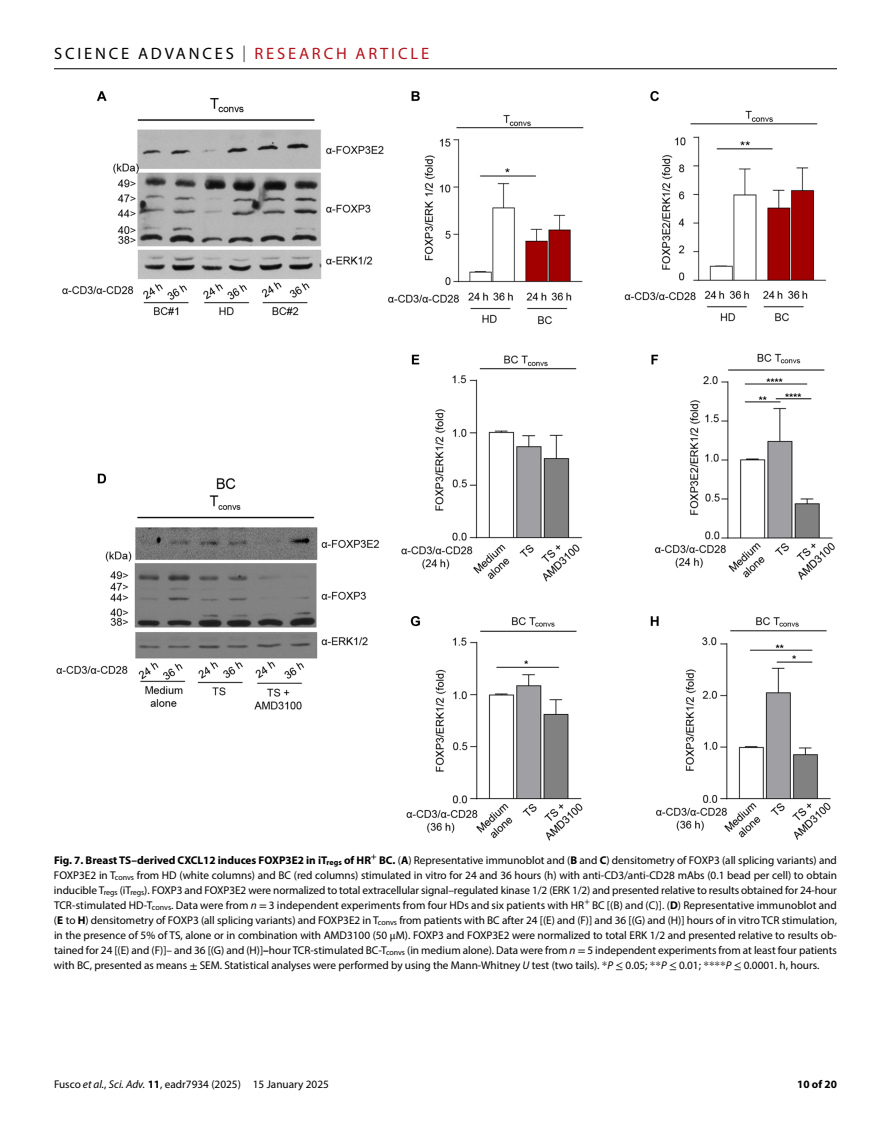
<style>
.page{position:relative;width:891px;height:1134px;background:#fff}
.page>*{position:absolute;margin:0;border:0;box-sizing:border-box;transform-origin:0 0}
.t1{font:16.5px "Myriad Pro";letter-spacing:.17em;color:#000}
.t2{font:11.25px/15px "Myriad Pro";color:#000;text-align:justify}
.t3{font:700 11.25px "Myriad Pro";color:#000}
.s1{font-weight:300}
.s2{color:#b5121b}
.s3{font-weight:700}
.s4{font-style:italic}
.s5{font-family:"STIX"}
</style>
<div class="page">
<hr style="left:54px;top:68px;width:783px;height:1px;background:#000">
<img style="left:56px;top:91px;width:779px;height:750px">
<h1 class="t1" style="left:54px;top:44px;width:376px">Science Adva nces <span class="s1">|</span> <span class="s2">Resear ch Ar ticle</span></h1>
<p class="t2" style="left:54px;top:852px;width:785px"><span class="s3">Fig. 7. Breast TS–derived CXCL12 induces FOXP3E2 in iT</span><sub>regs</sub> <span class="s3">of HR</span><sup>+</sup> <span class="s3">BC.</span> (<span class="s3">A</span>) Representative immunoblot and (<span class="s3">B</span> and <span class="s3">C</span>) densitometry of FOXP3 (all splicing variants) and FOXP3E2 in T<sub>convs</sub> from HD (white columns) and BC (red columns) stimulated in vitro for 24 and 36 hours (h) with anti--CD3/anti--CD28 mAbs (0.1 bead per cell) to obtain inducible T<sub>regs</sub> (iT<sub>regs</sub>). FOXP3 and FOXP3E2 were normalized to total extracellular signal–regulated kinase 1/2 (ERK 1/2) and presented relative to results obtained for 24-hour TCR-stimulated HD--T<sub>convs</sub>. Data were from <span class="s4">n</span> <span class="s5">=</span> 3 independent experiments from four HDs and six patients with HR<sup>+</sup> BC [(B) and (C)]. (<span class="s3">D</span>) Representative immunoblot and (<span class="s3">E</span> to <span class="s3">H</span>) densitometry of FOXP3 (all splicing variants) and FOXP3E2 in T<sub>convs</sub> from patients with BC after 24 [(E) and (F)] and 36 [(G) and (H)] hours of in vitro TCR stimulation, in the presence of 5% of TS, alone or in combination with AMD3100 (50 <span class="s5">μ</span>M). FOXP3 and FOXP3E2 were normalized to total ERK 1/2 and presented relative to results ob&shy;tained for 24 [(E) and (F)]– and 36 [(G) and (H)]<span class="s3">–</span>hour TCR-stimulated BC--T<sub>convs</sub> (in medium alone). Data were from <span class="s4">n</span> <span class="s5">=</span> 5 independent experiments from at least four patients with BC, presented as means <span class="s5">±</span> SEM. Statistical analyses were performed by using the Mann-Whitney <span class="s4">U</span> test (two tails). <span class="s5">*</span><span class="s4">P</span> <span class="s5">≤</span> 0.05; <span class="s5">**</span><span class="s4">P</span> <span class="s5">≤</span> 0.01; <span class="s5">****</span><span class="s4">P</span> <span class="s5">≤</span> 0.0001. h, hours.</p>
<p class="t2" style="left:54px;top:1076px;width:276px">Fusco <span class="s4">et al.</span>, <span class="s4">Sci. Adv.</span> <span class="s3">11</span>, eadr7934 (2025) 15 January 2025</p>
<p class="t3" style="left:797px;top:1076px;width:41px">10 of 20</p>
</div>
